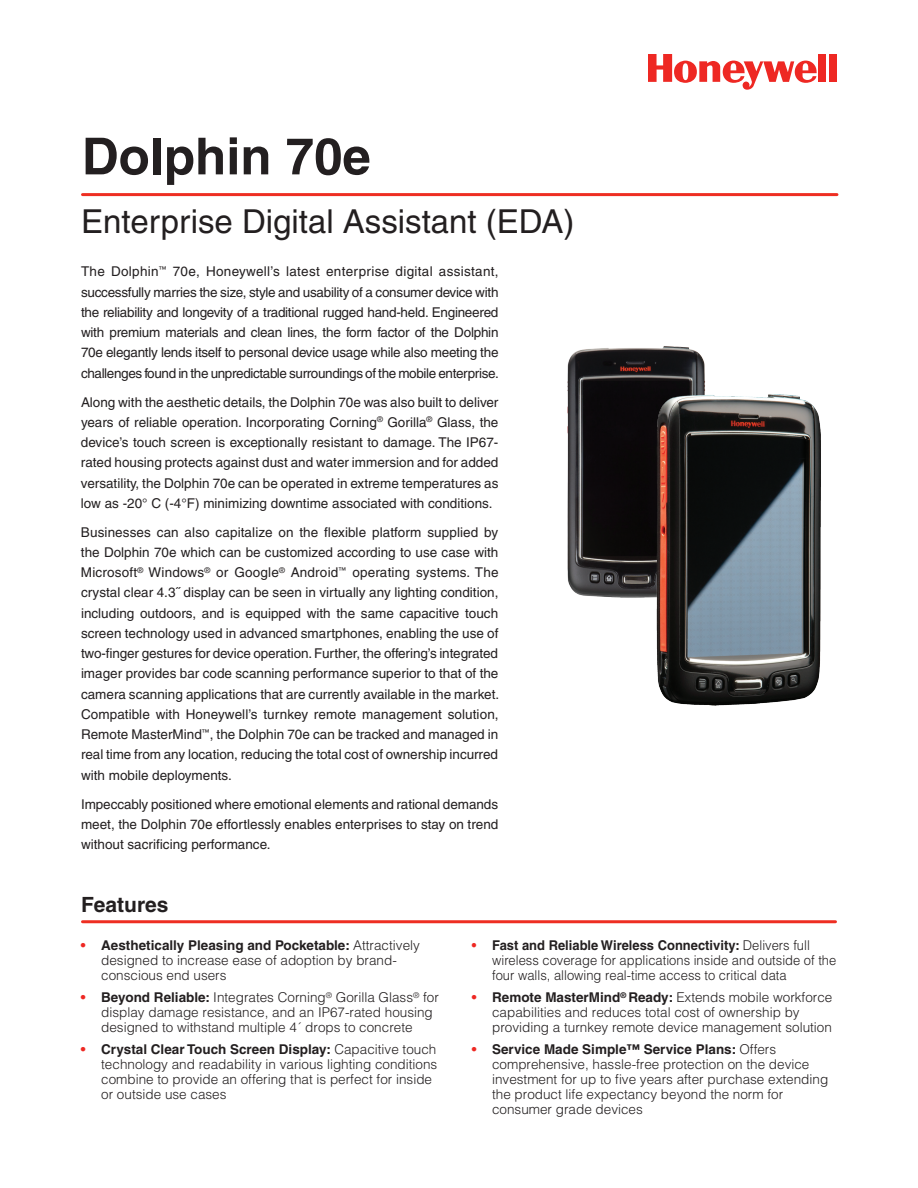
<style>
.page{position:relative;width:918px;height:1188px;background:#fff}
.page>*{position:absolute;margin:0;border:0;box-sizing:border-box;transform-origin:0 0}
.t1{font:700 51px "Helvetica";color:#231f20}
.t2{font:33px "Helvetica";color:#231f20}
.t3{font:700 21px "Helvetica";color:#231f20}
.t4{font:13.5px/20.2px "Helvetica";color:#231f20;text-align:justify}
.t5{font:300 13.5px/15px "Helvetica";color:#231f20}
.t6{font:300 13.5px/15px "Helvetica";color:#231f20;scale:.96 1}
.s1{font-weight:700;color:#ee2823}
.s2{font-weight:700}
</style>
<div class="page">
<div style="left:818px;top:54px;width:8px;height:28px;background:#ee2823"></div>
<div style="left:829px;top:54px;width:8px;height:28px;background:#ee2823"></div>
<svg style="left:648px;top:54px;width:169px;height:36px"></svg>
<hr style="left:82px;top:193px;width:755px;height:3px;background:#ee2e22">
<hr style="left:82px;top:920px;width:754px;height:3px;background:#ee2e22">
<img style="left:567px;top:346px;width:138px;height:252px">
<img style="left:635px;top:369px;width:186px;height:337px">
<h1 class="t1" style="left:82px;top:125px;width:291px">Dolphin 70e</h1>
<h2 class="t2" style="left:81px;top:202px;width:495px">Enterprise Digital Assistant (EDA)</h2>
<p class="t4" style="left:81px;top:262px;width:419px">The Dolphin<sup>™</sup> 70e, Honeywell’s latest enterprise digital assistant, successfully marries the size, style and usability of a consumer device with the reliability and longevity of a traditional rugged hand-held. Engineered with premium materials and clean lines, the form factor of the Dolphin 70e elegantly lends itself to personal device usage while also meeting the challenges found in the unpredictable surroundings of the mobile enterprise.</p>
<p class="t4" style="left:81px;top:392px;width:419px">Along with the aesthetic details, the Dolphin 70e was also built to deliver years of reliable operation. Incorporating Corning<sup>®</sup> Gorilla<sup>®</sup> Glass, the device’s touch screen is exceptionally resistant to damage. The IP67- rated housing protects against dust and water immersion and for added versatility, the Dolphin 70e can be operated in extreme temperatures as low as -20° C (-4°F) minimizing downtime associated with conditions.</p>
<p class="t4" style="left:81px;top:522px;width:420px">Businesses can also capitalize on the flexible platform supplied by the Dolphin 70e which can be customized according to use case with Microsoft<sup>®</sup> Windows<sup>®</sup> or Google<sup>®</sup> Android<sup>™</sup> operating systems. The crystal clear 4.3˝ display can be seen in virtually any lighting condition, including outdoors, and is equipped with the same capacitive touch screen technology used in advanced smartphones, enabling the use of two-finger gestures for device operation. Further, the offering’s integrated imager provides bar code scanning performance superior to that of the camera scanning applications that are currently available in the market.<br>Compatible with Honeywell’s turnkey remote management solution, Remote MasterMind<sup>™</sup>, the Dolphin 70e can be tracked and managed in real time from any location, reducing the total cost of ownership incurred with mobile deployments.</p>
<p class="t4" style="left:81px;top:794px;width:419px">Impeccably positioned where emotional elements and rational demands meet, the Dolphin 70e effortlessly enables enterprises to stay on trend without sacrificing performance.</p>
<h3 class="t3" style="left:81px;top:892px;width:89px">Features</h3>
<p class="t5" style="left:101px;top:938px;width:320px;text-indent:-20px"><span class="s1">•</span> <span class="s2">Aesthetically Pleasing and Pocketable:</span> Attractively designed to increase ease of adoption by brand&shy;conscious end users</p>
<p class="t5" style="left:101px;top:989px;width:339px;text-indent:-20px"><span class="s1">•</span> <span class="s2">Beyond Reliable:</span> Integrates Corning<sup>®</sup> Gorilla Glass<sup>®</sup> for display damage resistance, and an IP67-rated housing designed to withstand multiple 4´ drops to concrete</p>
<p class="t5" style="left:101px;top:1041px;width:338px;text-indent:-20px"><span class="s1">•</span> <span class="s2">Crystal Clear Touch Screen Display:</span> Capacitive touch technology and readability in various lighting conditions combine to provide an offering that is perfect for inside or outside use cases</p>
<p class="t6" style="left:492px;top:938px;width:360px;text-indent:-20px"><span class="s1">•</span> <span class="s2">Fast and Reliable Wireless Connectivity:</span> Delivers full wireless coverage for applications inside and outside of the four walls, allowing real-time access to critical data</p>
<p class="t5" style="left:492px;top:989px;width:342px;text-indent:-20px"><span class="s1">•</span> <span class="s2">Remote MasterMind</span><sup>®</sup> <span class="s2">Ready:</span> Extends mobile workforce capabilities and reduces total cost of ownership by providing a turnkey remote device management solution</p>
<p class="t5" style="left:492px;top:1041px;width:338px;text-indent:-20px"><span class="s1">•</span> <span class="s2">Service Made Simple™ Service Plans:</span> Offers comprehensive, hassle-free protection on the device investment for up to five years after purchase extending the product life expectancy beyond the norm for consumer grade devices</p>
</div>
